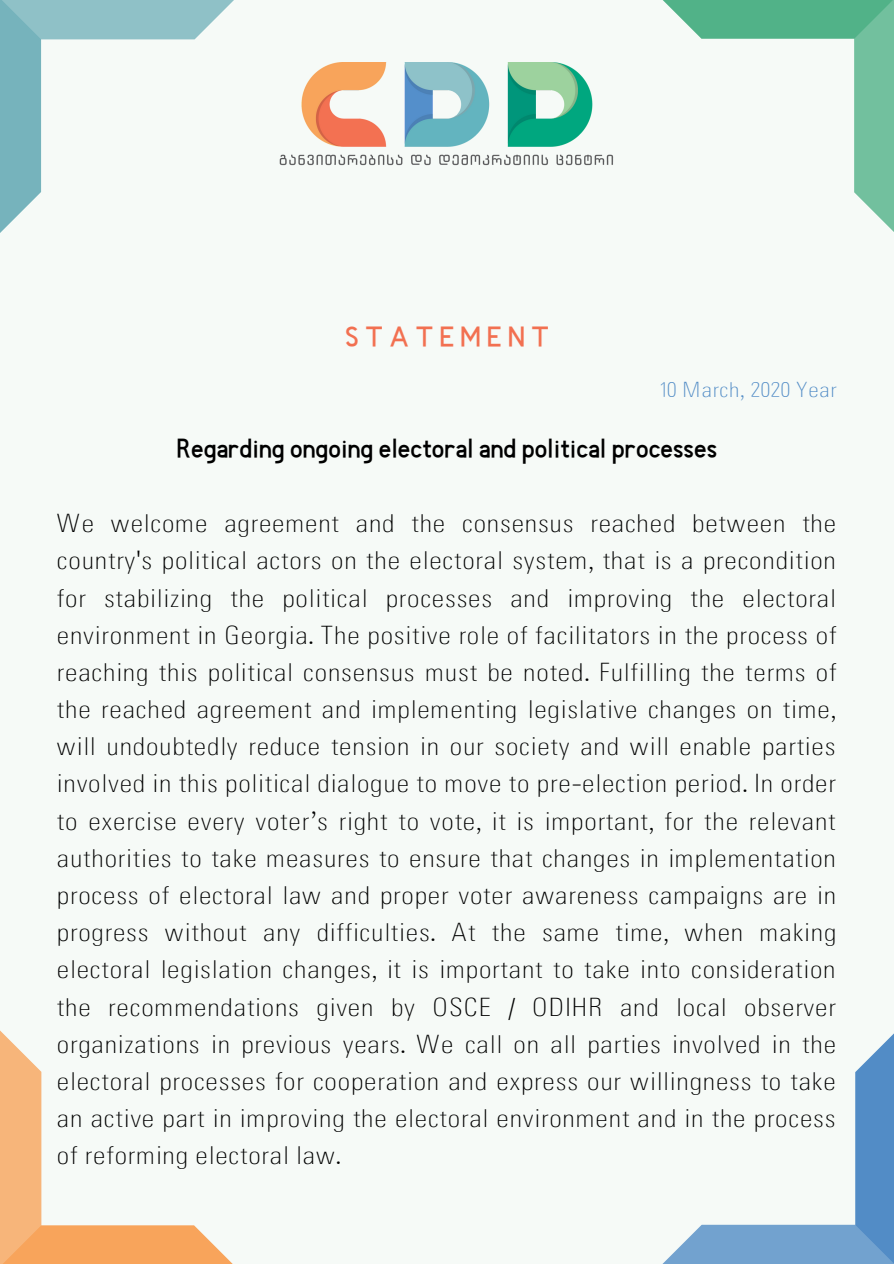
<style>
.page{position:relative;width:894px;height:1264px;background:#fff}
.page>*{position:absolute;margin:0;border:0;box-sizing:border-box;transform-origin:0 0}
.t1{font:700 28.5px "BPG Nino Mtavruli";letter-spacing:.195em;color:#f27051}
.t2{font:27px/37.2px "BPG Nateli Mtavruli";color:#000;text-align:justify}
.t3{font:700 27px "BPG Nino Mtavruli";color:#000}
.t4{font:22.5px "BPG Nateli Mtavruli";color:#528cc6}
</style>
<div class="page">
<div style="left:0;top:0;width:893px;height:1263px;background:#f6faf7"></div>
<svg style="left:663px;top:0;width:190px;height:39px;background:#62b993"></svg>
<svg style="left:853px;top:0;width:40px;height:231px;background:#7fc5a6"></svg>
<svg style="left:0;top:39px;width:195px;height:194px"></svg>
<svg style="left:0;top:0;width:234px;height:39px;background:#95c4c9"></svg>
<svg style="left:41px;top:1071px;width:191px;height:192px"></svg>
<svg style="left:0;top:1030px;width:41px;height:233px;background:#f6ba83"></svg>
<svg style="left:855px;top:1034px;width:38px;height:190px;background:#6397cb"></svg>
<svg style="left:663px;top:1224px;width:230px;height:39px;background:#7ca9d2"></svg>
<img style="left:279px;top:63px;width:335px;height:103px">
<p class="t1" style="left:345px;top:323px;width:206px">STATEMENT</p>
<p class="t4" style="left:660px;top:381px;width:178px">10 March, 2020 Year</p>
<p class="t3" style="left:176px;top:435px;width:542px">Regarding ongoing electoral and political processes</p>
<p class="t2" style="left:57px;top:507px;width:781px">We welcome agreement and the consensus reached between the country's political actors on the electoral system, that is a precondition for stabilizing the political processes and improving the electoral environment in Georgia. The positive role of facilitators in the process of reaching this political consensus must be noted. Fulfilling the terms of the reached agreement and implementing legislative changes on time, will undoubtedly reduce tension in our society and will enable parties involved in this political dialogue to move to pre-election period. In order to exercise every voter’s right to vote, it is important, for the relevant authorities to take measures to ensure that changes in implementation process of electoral law and proper voter awareness campaigns are in progress without any difficulties. At the same time, when making electoral legislation changes, it is important to take into consideration the recommendations given by OSCE / ODIHR and local observer organizations in previous years. We call on all parties involved in the electoral processes for cooperation and express our willingness to take an active part in improving the electoral environment and in the process of reforming electoral law.</p>
</div>
